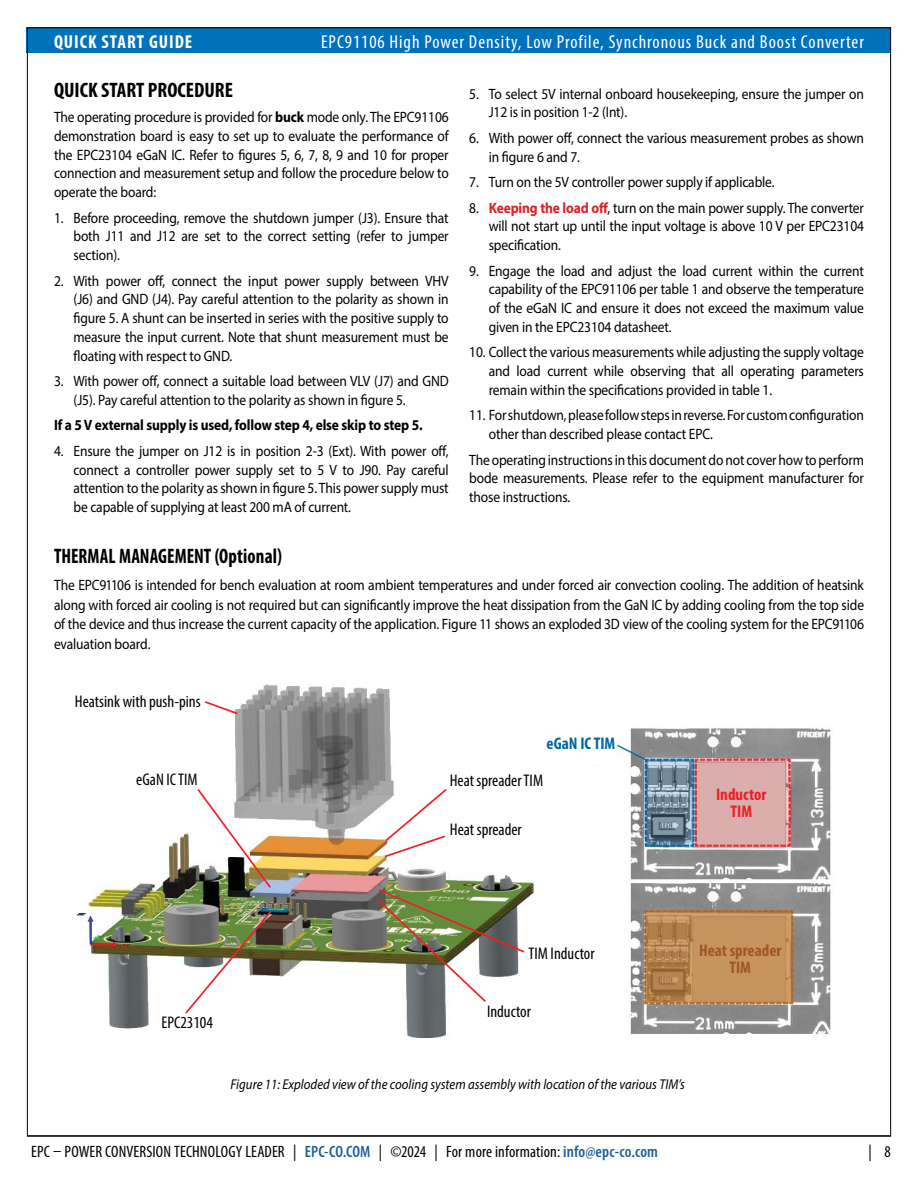
<style>
.page{position:relative;width:918px;height:1188px;background:#fff}
.page>*{position:absolute;margin:0;border:0;box-sizing:border-box;transform-origin:0 0}
.QSG_Basic_Text{font:700 condensed 21px "Myriad Pro";color:#000;scale:.9 1}
.QSG_Basic_Text-2{font:700 condensed 21px "Myriad Pro";color:#000}
.t1{font:condensed 18.75px "Myriad Pro";letter-spacing:.05em;color:#fff}
.t2{font:700 condensed 18.75px "Myriad Pro";letter-spacing:.05em;color:#fff}
.t3{font:condensed 16.95px "Myriad Pro";color:#000}
.t4{font:700 condensed 16.95px/17px "Myriad Pro";color:#9e5827;text-align:center}
.t5{font:700 condensed 16.95px/17px "Myriad Pro";color:#ec2027;text-align:center}
.t6{font:700 condensed 16.95px "Myriad Pro";color:#0068a0}
.t7{font:condensed 16.5px "Myriad Pro";letter-spacing:.01em;color:#000}
.QSG_Basic_Text-3{font:15px/18.8px "Myriad Pro";letter-spacing:-.01em;color:#000;text-align:justify;scale:.9 1}
.QSG_Basic_Text-4{font:700 15px "Myriad Pro";letter-spacing:-.01em;color:#000;scale:.9 1}
.t8{font:italic 14.25px "Myriad Pro";color:#000;scale:.9 1}
.s1{font-weight:700}
.s2{font-weight:700;color:#da2128}
.s3{font-weight:600;color:#215e9e}
</style>
<div class="page">
<div style="left:27px;top:27px;width:864px;height:26px;background:#0072bc"></div>
<hr style="left:27px;top:1136px;width:864px;height:1px;background:#000">
<img style="left:76px;top:684px;width:458px;height:354px">
<img style="left:585px;top:728px;width:246px;height:306px">
<svg style="left:203px;top:700px;width:37px;height:16px"></svg>
<img style="left:196px;top:787px;width:77px;height:103px">
<img style="left:184px;top:909px;width:89px;height:106px">
<svg style="left:383px;top:787px;width:65px;height:72px"></svg>
<img style="left:375px;top:888px;width:151px;height:116px">
<div style="left:544px;top:739px;width:72px;height:26px;background:#fff"></div>
<div style="left:713px;top:784px;width:56px;height:38px;background:#dbaeae"></div>
<div style="left:697px;top:939px;width:85px;height:39px;background:#c6945f"></div>
<p class="t2" style="left:54px;top:30px;width:140px">QUICK START GUIDE</p>
<p class="t1" style="left:321px;top:30px;width:544px">EPC91106 High Power Density, Low Profile, Synchronous Buck and Boost Converter</p>
<p class="QSG_Basic_Text-2" style="left:54px;top:77px;width:181px">QUICK START PROCEDURE</p>
<p class="QSG_Basic_Text-3" style="left:54px;top:108px;width:440px">The operating procedure is provided for <span class="s1">buck</span> mode only. The EPC91106 demonstration board is easy to set up to evaluate the performance of the EPC23104 eGaN IC. Refer to figures 5, 6, 7, 8, 9 and 10 for proper connection and measurement setup and follow the procedure below to operate the board:</p>
<p class="QSG_Basic_Text-3" style="left:74px;top:208px;width:418px;text-indent:-20px">1. Before proceeding, remove the shutdown jumper (J3). Ensure that both J11 and J12 are set to the correct setting (refer to jumper section).</p>
<p class="QSG_Basic_Text-3" style="left:74px;top:271px;width:418px;text-indent:-20px">2. With power off, connect the input power supply between VHV (J6) and GND (J4). Pay careful attention to the polarity as shown in figure 5. A shunt can be inserted in series with the positive supply to measure the input current. Note that shunt measurement must be floating with respect to GND.</p>
<p class="QSG_Basic_Text-3" style="left:74px;top:372px;width:418px;text-indent:-20px">3. With power off, connect a suitable load between VLV (J7) and GND (J5). Pay careful attention to the polarity as shown in figure 5.</p>
<p class="QSG_Basic_Text-4" style="left:54px;top:416px;width:411px">If a 5 V external supply is used, follow step 4, else skip to step 5.</p>
<p class="QSG_Basic_Text-3" style="left:74px;top:441px;width:418px;text-indent:-20px">4. Ensure the jumper on J12 is in position 2-3 (Ext). With power off, connect a controller power supply set to 5 V to J90. Pay careful attention to the polarity as shown in figure 5. This power supply must be capable of supplying at least 200 mA of current.</p>
<p class="QSG_Basic_Text-3" style="left:489px;top:84px;width:418px;text-indent:-20px">5. To select 5V internal onboard housekeeping, ensure the jumper on<br>J12 is in position 1-2 (Int).</p>
<p class="QSG_Basic_Text-3" style="left:489px;top:128px;width:418px;text-indent:-20px">6. With power off, connect the various measurement probes as shown in figure 6 and 7.</p>
<p class="QSG_Basic_Text-3" style="left:469px;top:172px;width:341px">7. Turn on the 5V controller power supply if applicable.</p>
<p class="QSG_Basic_Text-3" style="left:489px;top:198px;width:418px;text-indent:-20px">8. <span class="s2">Keeping the load off</span>, turn on the main power supply. The converter will not start up until the input voltage is above 10 V per EPC23104 specification.</p>
<p class="QSG_Basic_Text-3" style="left:489px;top:261px;width:418px;text-indent:-20px">9. Engage the load and adjust the load current within the current capability of the EPC91106 per table 1 and observe the temperature of the eGaN IC and ensure it does not exceed the maximum value given in the EPC23104 datasheet.</p>
<p class="QSG_Basic_Text-3" style="left:489px;top:343px;width:418px;text-indent:-20px">10. Collect the various measurements while adjusting the supply voltage and load current while observing that all operating parameters remain within the specifications provided in table 1.</p>
<p class="QSG_Basic_Text-3" style="left:489px;top:406px;width:418px;text-indent:-20px">11. For shutdown, please follow steps in reverse. For custom configuration other than described please contact EPC.</p>
<p class="QSG_Basic_Text-3" style="left:469px;top:450px;width:440px">The operating instructions in this document do not cover how to perform bode measurements. Please refer to the equipment manufacturer for those instructions.</p>
<p class="QSG_Basic_Text" style="left:54px;top:543px;width:255px">THERMAL MANAGEMENT (Optional)</p>
<p class="QSG_Basic_Text-3" style="left:54px;top:575px;width:902px;line-height:19.5px">The EPC91106 is intended for bench evaluation at room ambient temperatures and under forced air convection cooling. The addition of heatsink along with forced air cooling is not required but can significantly improve the heat dissipation from the GaN IC by adding cooling from the top side of the device and thus increase the current capacity of the application. Figure 11 shows an exploded 3D view of the cooling system for the EPC91106 evaluation board.</p>
<p class="t3" style="left:75px;top:691px;width:127px">Heatsink with push-pins</p>
<p class="t6" style="left:547px;top:733px;width:70px">eGaN IC TIM</p>
<p class="t3" style="left:136px;top:769px;width:63px">eGaN IC TIM</p>
<p class="t3" style="left:450px;top:770px;width:95px">Heat spreader TIM</p>
<p class="t3" style="left:450px;top:819px;width:73px">Heat spreader</p>
<p class="t5" style="left:716px;top:786px;width:52px">Inductor<br>TIM</p>
<p class="t3" style="left:161px;top:1013px;width:53px">EPC23104</p>
<p class="t3" style="left:529px;top:943px;width:68px">TIM Inductor</p>
<p class="t3" style="left:487px;top:1001px;width:45px">Inductor</p>
<p class="t4" style="left:699px;top:942px;width:84px">Heat spreader<br>TIM</p>
<p class="t8" style="left:231px;top:1075px;width:506px">Figure 11: Exploded view of the cooling system assembly with location of the various TIM’s</p>
<p class="t7" style="left:31px;top:1142px;width:628px">EPC – POWER CONVERSION TECHNOLOGY LEADER | <span class="s3">EPC-CO.COM</span> | ©2024 | For more information: <span class="s3">info@epc-co.com</span></p>
<p class="t7" style="left:869px;top:1142px;width:24px">| 8</p>
</div>
